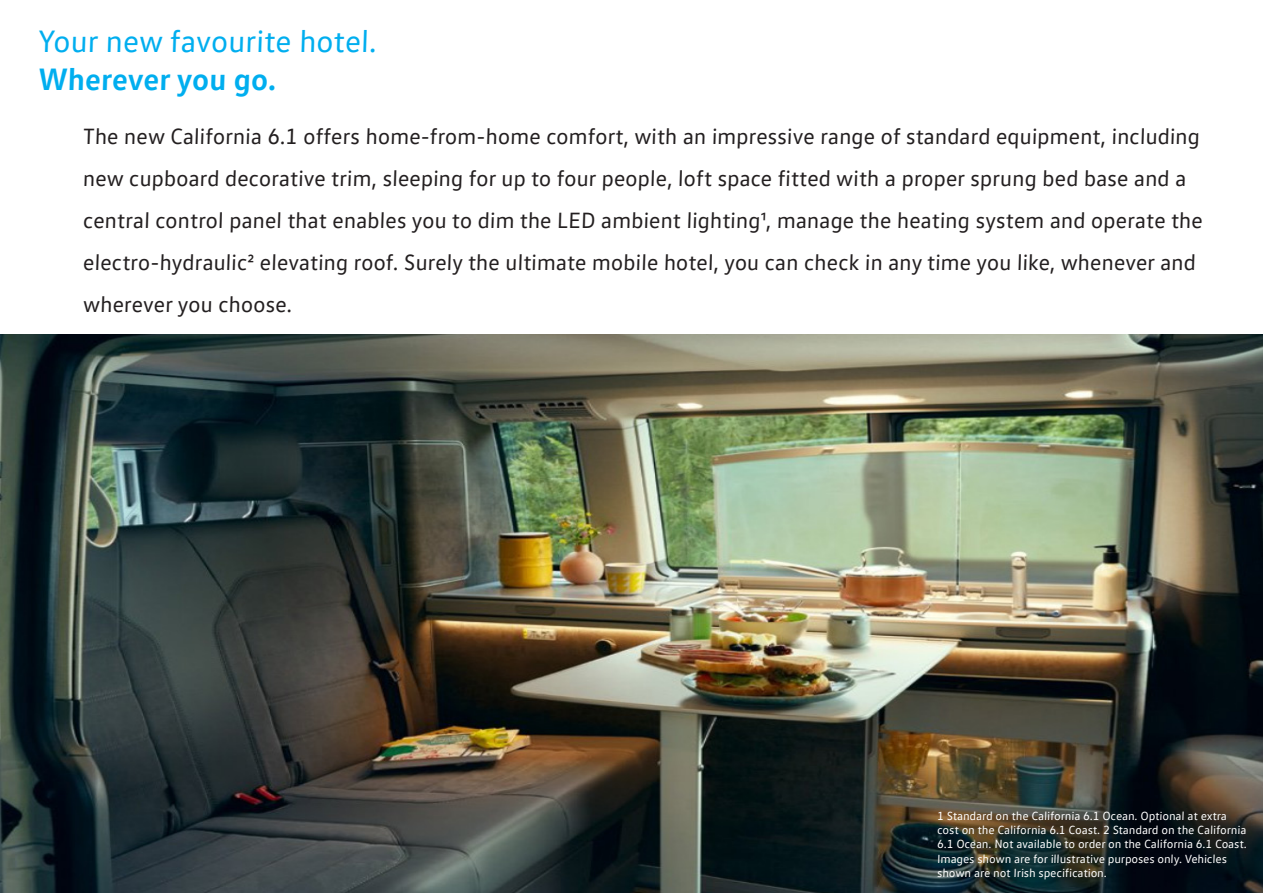
<style>
.page{position:relative;width:1263px;height:893px;background:#fff}
.page>*{position:absolute;margin:0;border:0;box-sizing:border-box;transform-origin:0 0}
.t1{font:31.5px "VW Text";color:#00aeef}
.t2{font:700 31.5px "VW Text";color:#00aeef}
.t3{font:22.5px/42px "VW Text";color:#231f20}
.t4{font:12px/14.4px "VW Text";color:#fff}
</style>
<div class="page">
<img style="left:1px;top:335px;width:1262px;height:558px">
<img style="left:0;top:0;width:1px;height:893px">
<p class="t1" style="left:38px;top:22px;width:341px">Your new favourite hotel.</p>
<p class="t2" style="left:38px;top:58px;width:241px">Wherever you go.</p>
<p class="t3" style="left:83px;top:114px;width:1122px">The new California 6.1 offers home-from-home comfort, with an impressive range of standard equipment, including new cupboard decorative trim, sleeping for up to four people, loft space fitted with a proper sprung bed base and a central control panel that enables you to dim the LED ambient lighting1, manage the heating system and operate the electro-hydraulic2 elevating roof. Surely the ultimate mobile hotel, you can check in any time you like, whenever and wherever you choose.</p>
<p class="t4" style="left:937px;top:808px;width:311px">1 Standard on the California 6.1 Ocean. Optional at extra cost on the California 6.1 Coast. 2 Standard on the California<br>6.1 Ocean. Not available to order on the California 6.1 Coast.</p>
<p class="t4" style="left:937px;top:851px;width:292px">Images shown are for illustrative purposes only. Vehicles shown are not Irish specification.</p>
</div>
